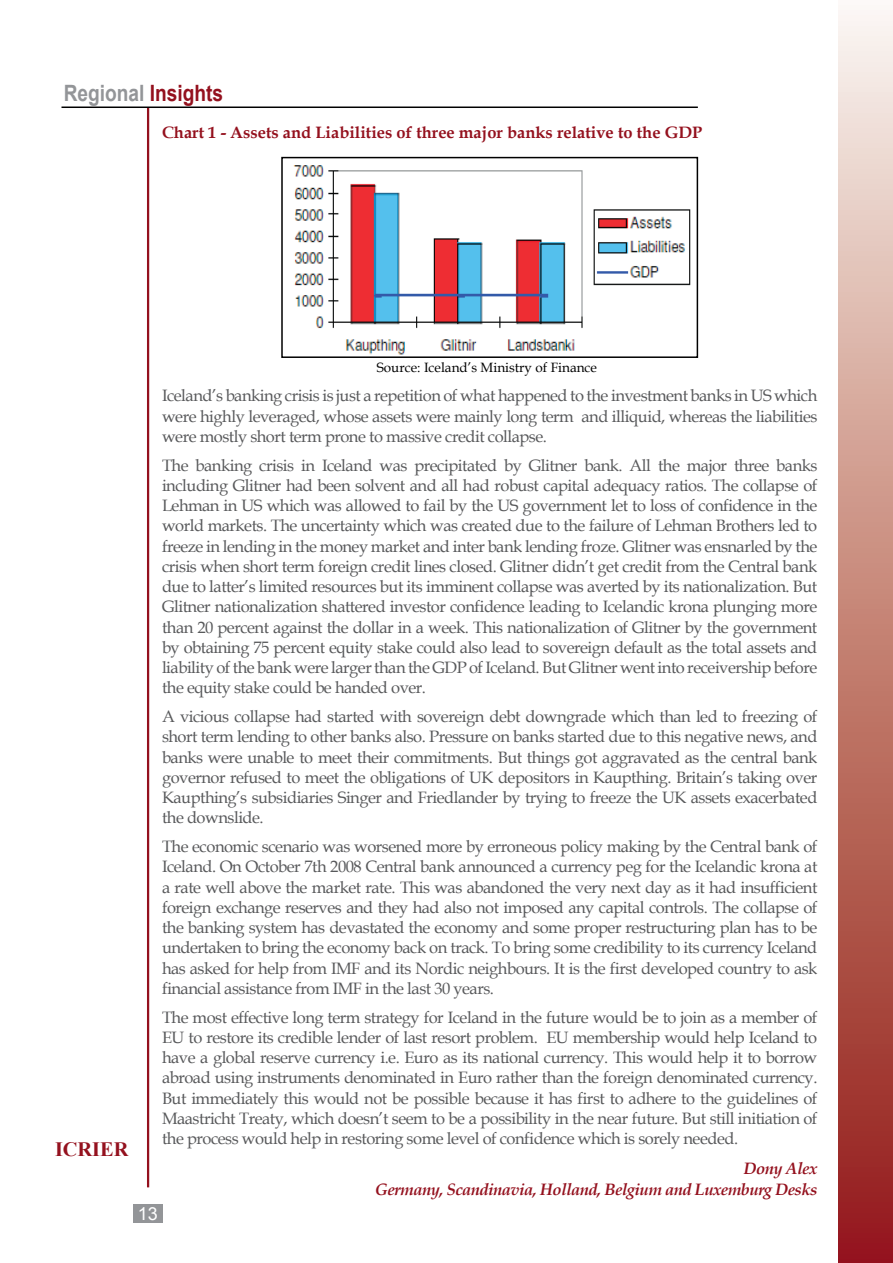
<style>
.page{position:relative;width:893px;height:1263px;background:#fff}
.page>*{position:absolute;margin:0;border:0;box-sizing:border-box;transform-origin:0 0}
.t1{font:700 22.5px "Arial";color:#939598;scale:.85 1}
.t2{font:700 20.4px "Times New Roman";color:#94111e}
.t3{font:18px "Arial";color:#fff}
.t4{font:16.5px/20.2px "Book Antiqua";letter-spacing:-.03em;color:#58595b;text-align:justify}
.t5{font:700 16.5px "Book Antiqua";color:#94111e}
.t6{font:italic 700 16.5px/21px "Book Antiqua";letter-spacing:-.03em;color:#94111e;text-align:right}
.t7{font:13.5px "Book Antiqua";color:#000}
.s1{color:#94111e}
</style>
<div class="page">
<div style="left:838px;top:0;width:55px;height:1263px;background:linear-gradient(to bottom,#f9f4e8,#92170f)"></div>
<hr style="left:61px;top:107px;width:637px;height:1px;background:#000">
<hr style="left:147px;top:108px;width:2px;height:1079px;background:#94111e">
<div style="left:133px;top:1204px;width:29px;height:18px;background:#939598"></div>
<img style="left:293px;top:165px;width:398px;height:190px">
<div style="left:281px;top:157px;width:417px;height:201px;border:2px solid #000"></div>
<h1 class="t1" style="left:64px;top:79px;width:189px">Regional <span class="s1">Insights</span></h1>
<p class="t5" style="left:162px;top:121px;width:542px">Chart 1 - Assets and Liabilities of three major banks relative to the GDP</p>
<p class="t2" style="left:55px;top:1135px;width:75px">ICRIER</p>
<p class="t7" style="left:377px;top:358px;width:222px">Source: Iceland’s Ministry of Finance</p>
<p class="t4" style="left:162px;top:385px;width:657px">Iceland’s banking crisis is just a repetition of what happened to the investment banks in US which were highly leveraged, whose assets were mainly long term and illiquid, whereas the liabilities were mostly short term prone to massive credit collapse.</p>
<p class="t4" style="left:162px;top:454px;width:657px">The banking crisis in Iceland was precipitated by Glitner bank. All the major three banks including Glitner had been solvent and all had robust capital adequacy ratios. The collapse of Lehman in US which was allowed to fail by the US government let to loss of confidence in the world markets. The uncertainty which was created due to the failure of Lehman Brothers led to freeze in lending in the money market and inter bank lending froze. Glitner was ensnarled by the crisis when short term foreign credit lines closed. Glitner didn’t get credit from the Central bank due to latter’s limited resources but its imminent collapse was averted by its nationalization. But Glitner nationalization shattered investor confidence leading to Icelandic krona plunging more than 20 percent against the dollar in a week. This nationalization of Glitner by the government by obtaining 75 percent equity stake could also lead to sovereign default as the total assets and liability of the bank were larger than the GDP of Iceland. But Glitner went into receivership before the equity stake could be handed over.</p>
<p class="t4" style="left:162px;top:706px;width:657px">A vicious collapse had started with sovereign debt downgrade which than led to freezing of short term lending to other banks also. Pressure on banks started due to this negative news, and banks were unable to meet their commitments. But things got aggravated as the central bank governor refused to meet the obligations of UK depositors in Kaupthing. Britain’s taking over Kaupthing’s subsidiaries Singer and Friedlander by trying to freeze the UK assets exacerbated the downslide.</p>
<p class="t4" style="left:162px;top:836px;width:657px">The economic scenario was worsened more by erroneous policy making by the Central bank of Iceland. On October 7th 2008 Central bank announced a currency peg for the Icelandic krona at a rate well above the market rate. This was abandoned the very next day as it had insufficient foreign exchange reserves and they had also not imposed any capital controls. The collapse of the banking system has devastated the economy and some proper restructuring plan has to be undertaken to bring the economy back on track. To bring some credibility to its currency Iceland has asked for help from IMF and its Nordic neighbours. It is the first developed country to ask financial assistance from IMF in the last 30 years.</p>
<p class="t4" style="left:162px;top:1006px;width:657px">The most effective long term strategy for Iceland in the future would be to join as a member of EU to restore its credible lender of last resort problem. EU membership would help Iceland to have a global reserve currency i.e. Euro as its national currency. This would help it to borrow abroad using instruments denominated in Euro rather than the foreign denominated currency.<br>But immediately this would not be possible because it has first to adhere to the guidelines of Maastricht Treaty, which doesn’t seem to be a possibility in the near future. But still initiation of the process would help in restoring some level of confidence which is sorely needed.</p>
<p class="t6" style="left:375px;top:1157px;width:444px">Dony Alex<br>Germany, Scandinavia, Holland, Belgium and Luxemburg Desks</p>
<p class="t3" style="left:138px;top:1201px;width:22px">13</p>
</div>
